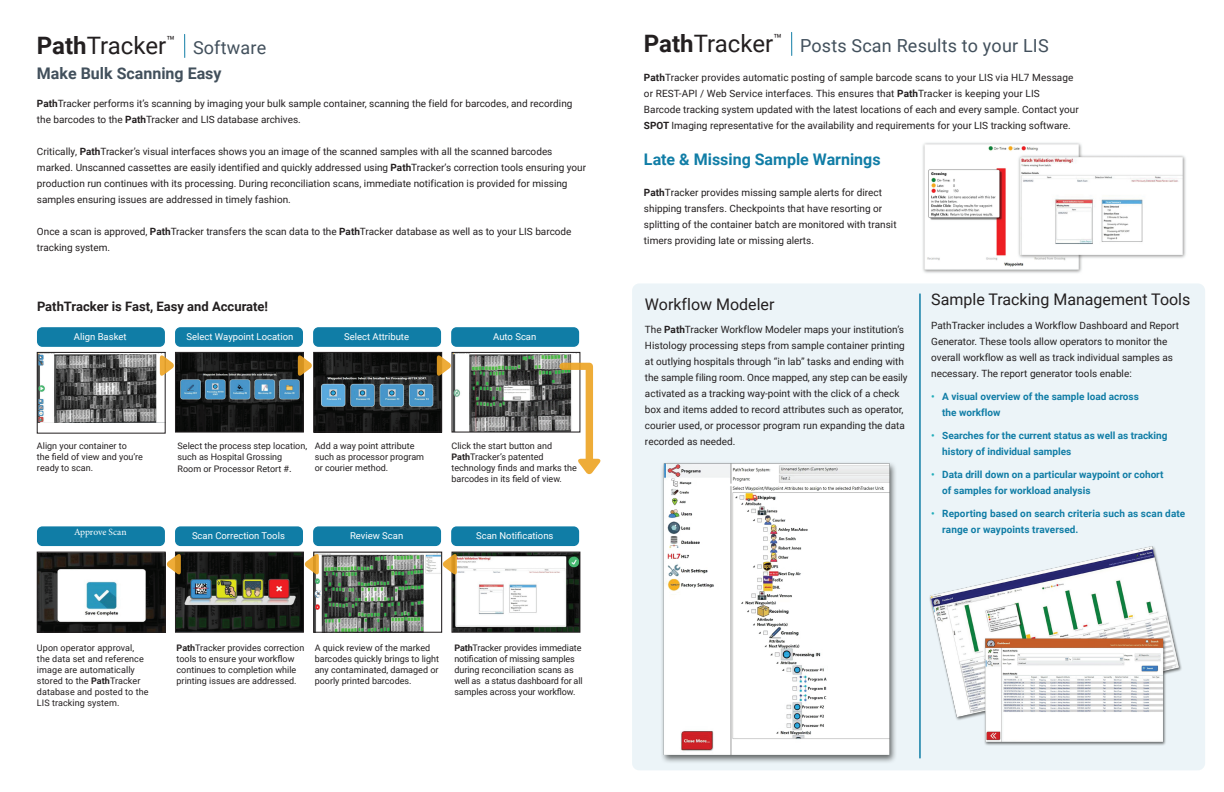
<style>
.page{position:relative;width:1224px;height:792px;background:#fff}
.page>*{position:absolute;margin:0;border:0;box-sizing:border-box;transform-origin:0 0}
.t1{font:24px "Roboto";color:#231f20}
.t2{font:18px "Roboto";letter-spacing:.01em;color:#42505c}
.t3{font:16px "Roboto";color:#231f20}
.t4{font:700 16px "Roboto";color:#107da6}
.t5{font:700 16px "Roboto";color:#42505c}
.t6{font:700 13px "Roboto";color:#231f20}
.t7{font:10px/16px "Roboto";color:#231f20}
.t8{font:700 10px/16px "Roboto";color:#107da6}
.t9{font:9.5px "Roboto";color:#fff}
.t10{font:9.5px "Minion Pro";letter-spacing:-.01em;color:#fff}
.t11{font:9px/11px "Roboto";color:#231f20}
.s1{font-weight:700}
.s2{font-size:10px}
.s3{color:#23adba}
</style>
<div class="page">
<div style="left:632px;top:283px;width:573px;height:487px;background:#ecf4f8;border-radius:7px"></div>
<img style="left:922px;top:142px;width:264px;height:131px">
<hr style="left:919px;top:294px;width:2px;height:464px;background:#107da6">
<img style="left:636px;top:431px;width:285px;height:339px">
<img style="left:929px;top:546px;width:253px;height:200px">
<svg style="left:791px;top:32px;width:1px;height:24px"></svg>
<img style="left:39px;top:354px;width:124px;height:69px">
<div style="left:37px;top:352px;width:128px;height:81px;border:1px solid #231f20"></div>
<img style="left:39px;top:554px;width:124px;height:76px">
<div style="left:37px;top:552px;width:128px;height:80px;border:1px solid #231f20"></div>
<img style="left:177px;top:354px;width:125px;height:76px">
<div style="left:175px;top:352px;width:129px;height:80px;border:1px solid #231f20"></div>
<img style="left:177px;top:554px;width:125px;height:76px">
<div style="left:175px;top:552px;width:129px;height:80px;border:1px solid #231f20"></div>
<div style="left:37px;top:327px;width:128px;height:20px;background:#107da6;border-radius:5px"></div>
<div style="left:37px;top:526px;width:128px;height:20px;background:#107da6;border-radius:5px"></div>
<div style="left:175px;top:327px;width:128px;height:20px;background:#107da6;border-radius:5px"></div>
<div style="left:175px;top:526px;width:128px;height:20px;background:#107da6;border-radius:5px"></div>
<div style="left:313px;top:327px;width:128px;height:20px;background:#107da6;border-radius:5px"></div>
<div style="left:313px;top:526px;width:128px;height:20px;background:#107da6;border-radius:5px"></div>
<div style="left:451px;top:327px;width:128px;height:20px;background:#107da6;border-radius:5px"></div>
<div style="left:451px;top:526px;width:128px;height:20px;background:#107da6;border-radius:5px"></div>
<img style="left:315px;top:354px;width:125px;height:76px">
<div style="left:313px;top:352px;width:129px;height:80px;border:1px solid #231f20"></div>
<img style="left:315px;top:554px;width:125px;height:76px">
<div style="left:313px;top:552px;width:129px;height:80px;border:1px solid #231f20"></div>
<img style="left:454px;top:354px;width:124px;height:76px">
<div style="left:452px;top:352px;width:128px;height:80px;border:1px solid #231f20"></div>
<img style="left:454px;top:554px;width:124px;height:76px">
<div style="left:452px;top:552px;width:128px;height:80px;border:1px solid #231f20"></div>
<svg style="left:184px;top:34px;width:1px;height:24px"></svg>
<svg style="left:160px;top:355px;width:14px;height:22px"></svg>
<svg style="left:298px;top:355px;width:14px;height:22px"></svg>
<svg style="left:437px;top:355px;width:14px;height:22px"></svg>
<svg style="left:442px;top:553px;width:15px;height:22px"></svg>
<svg style="left:304px;top:553px;width:15px;height:22px"></svg>
<svg style="left:166px;top:553px;width:15px;height:22px"></svg>
<svg style="left:559px;top:363px;width:42px;height:112px"></svg>
<svg style="left:315px;top:590px;width:7px;height:7px"></svg>
<h1 class="t1" style="left:644px;top:27px;width:140px"><span class="s1">Path</span>Tracker<sup>™</sup></h1>
<h1 class="t1" style="left:37px;top:29px;width:131px"><span class="s1">Path</span>Tracker</h1>
<h2 class="t2" style="left:800px;top:33px;width:250px">Posts Scan Results to your LIS</h2>
<h2 class="t2" style="left:166px;top:35px;width:101px"><sup>™</sup> Software</h2>
<h3 class="t5" style="left:37px;top:62px;width:186px">Make Bulk Scanning Easy</h3>
<p class="t7" style="left:37px;top:95px;width:537px"><span class="s1">Path</span>Tracker performs it’s scanning by imaging your bulk sample container, scanning the field for barcodes, and recording the barcodes to the <span class="s1">Path</span>Tracker and LIS database archives.</p>
<p class="t7" style="left:37px;top:143px;width:551px">Critically, <span class="s1">Path</span>Tracker’s visual interfaces shows you an image of the scanned samples with all the scanned barcodes marked. Unscanned cassettes are easily identified and quickly addressed using <span class="s1">Path</span>Tracker’s correction tools ensuring your production run continues with its processing. During reconciliation scans, immediate notification is provided for missing samples ensuring issues are addressed in timely fashion.</p>
<p class="t7" style="left:37px;top:223px;width:536px">Once a scan is approved, <span class="s1">Path</span>Tracker transfers the scan data to the <span class="s1">Path</span>Tracker database as well as to your LIS barcode tracking system.</p>
<p class="t7" style="left:644px;top:69px;width:436px"><span class="s1">Path</span>Tracker provides automatic posting of sample barcode scans to your LIS via HL7 Message or REST-API / Web Service interfaces. This ensures that <span class="s1">Path</span>Tracker is keeping your LIS Barcode tracking system updated with the latest locations of each and every sample. Contact your <span class="s1">SPOT</span> Imaging representative for the availability and requirements for your LIS tracking software.</p>
<h3 class="t4" style="left:644px;top:148px;width:238px">Late &amp; Missing Sample Warnings</h3>
<p class="t7" style="left:644px;top:184px;width:254px"><span class="s1">Path</span>Tracker provides missing sample alerts for direct shipping transfers. Checkpoints that have resorting or splitting of the container batch are monitored with transit timers providing late or missing alerts.</p>
<h3 class="t6" style="left:37px;top:298px;width:233px">PathTracker is Fast, Easy and Accurate!</h3>
<p class="t9" style="left:74px;top:330px;width:54px">Align Basket</p>
<p class="t9" style="left:186px;top:330px;width:108px">Select Waypoint Location</p>
<p class="t9" style="left:344px;top:330px;width:66px">Select Attribute</p>
<p class="t9" style="left:493px;top:330px;width:45px">Auto Scan</p>
<p class="t11" style="left:37px;top:440px;width:108px">Align your container to<br>the field of view and you’re ready to scan.</p>
<p class="t11" style="left:178px;top:440px;width:131px">Select the process step location, such as Hospital Grossing</p>
<p class="t11" style="left:178px;top:463px;width:116px">Room or Processor Retort #<span class="s2">.</span></p>
<p class="t11" style="left:315px;top:440px;width:111px">Add a way point attribute such as processor program or courier method.</p>
<p class="t11" style="left:451px;top:440px;width:127px">Click the start button and<br><span class="s1">Path</span>Tracker’s patented technology finds and marks the barcodes in its field of view.</p>
<p class="t10" style="left:74px;top:526px;width:54px">Approve Scan</p>
<p class="t9" style="left:192px;top:529px;width:94px">Scan Correction Tools</p>
<p class="t9" style="left:350px;top:529px;width:55px">Review Scan</p>
<p class="t9" style="left:476px;top:529px;width:79px">Scan Notifications</p>
<p class="t11" style="left:37px;top:641px;width:113px">Upon operator approval, the data set and reference image are automatically stored to the <span class="s1">Path</span>Tracker database and posted to the<br>LIS tracking system.</p>
<p class="t11" style="left:177px;top:642px;width:129px"><span class="s1">Path</span>Tracker provides correction tools to ensure your workflow continues to completion while printing issues are addressed.</p>
<p class="t11" style="left:315px;top:642px;width:126px">A quick review of the marked barcodes quickly brings to light any contaminated, damaged or poorly printed barcodes.</p>
<p class="t11" style="left:454px;top:642px;width:130px"><span class="s1">Path</span>Tracker provides immediate notification of missing samples during reconciliation scans as well as a status dashboard for all samples across your workflow.</p>
<h3 class="t3" style="left:645px;top:293px;width:131px">Workflow Modeler</h3>
<p class="t7" style="left:645px;top:321px;width:264px">The <span class="s1">Path</span>Tracker Workflow Modeler maps your institution’s Histology processing steps from sample container printing at outlying hospitals through “in lab” tasks and ending with the sample filing room. Once mapped, any step can be easily activated as a tracking way-point with the click of a check box and items added to record attributes such as operator, courier used, or processor program run expanding the data recorded as needed.</p>
<h3 class="t3" style="left:931px;top:289px;width:261px">Sample Tracking Management Tools</h3>
<p class="t7" style="left:931px;top:317px;width:249px">PathTracker includes a Workflow Dashboard and Report Generator. These tools allow operators to monitor the overall workflow as well as track individual samples as necessary. The report generator tools enable:</p>
<p class="t8" style="left:942px;top:388px;width:198px;text-indent:-11px"><span class="s3">•</span> A visual overview of the sample load across the workflow</p>
<p class="t8" style="left:942px;top:427px;width:227px;text-indent:-11px"><span class="s3">•</span> Searches for the current status as well as tracking history of individual samples</p>
<p class="t8" style="left:942px;top:466px;width:223px;text-indent:-11px"><span class="s3">•</span> Data drill down on a particular waypoint or cohort of samples for workload analysis</p>
<p class="t8" style="left:942px;top:506px;width:245px;text-indent:-11px"><span class="s3">•</span> Reporting based on search criteria such as scan date range or waypoints traversed.</p>
</div>
